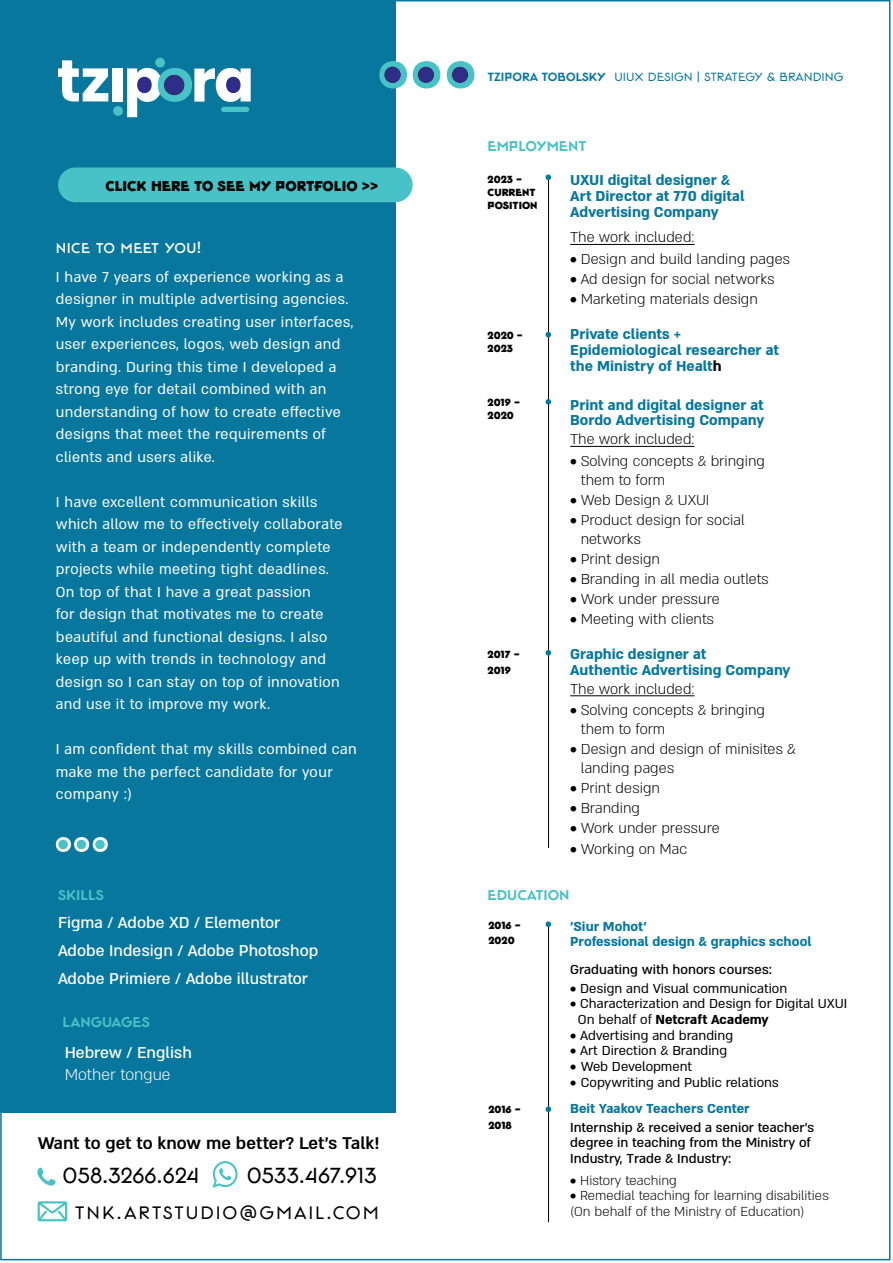
<style>
.page{position:relative;width:893px;height:1263px;background:#fff}
.page>*{position:absolute;margin:0;border:0;box-sizing:border-box;transform-origin:0 0}
.t1{font:300 25.35px "Anomalia 1.0 AAA";color:#000}
.t2{font:300 21px "Anomalia 1.0 AAA";color:#000}
.t3{font:19.5px "Almoni M Lv 5 AAA D Bold";letter-spacing:-.005em;color:#000}
.t4{font:500 18px/27.8px "Almoni M Lv 5 AAA";color:#fff}
.t5{font:300 18px "Almoni M Lv 5 AAA";color:#fff}
.t6{font:16.5px/22.5px "Almoni M Lv 5 AAA";letter-spacing:.02em;color:#fff}
.t7{font:300 16.5px/18.8px "Almoni M Lv 5 AAA";color:#000}
.t8{font:700 16.5px/15.8px "Almoni M Lv 5 AAA";color:#07779d}
.t9{font:500 16.5px "Anomalia M Lv 2 AAA";color:#47c2c7}
.t10{font:700 16.5px "Anomalia M Lv 2 AAA";color:#000}
.t11{font:16.5px "Anomalia 1.0 AAA";letter-spacing:.02em;color:#fff}
.t12{font:15px/15.8px "Almoni M Lv 5 AAA";color:#000}
.t13{font:500 15px/15.8px "Almoni M Lv 5 AAA";color:#000}
.t14{font:300 15px/15.8px "Almoni M Lv 5 AAA";color:#000}
.t15{font:700 15px/15px "Almoni M Lv 5 AAA";color:#07779d}
.t16{font:300 13.8px "Anomalia 1.0 AAA";color:#07779d}
.t17{font:500 13.8px "Anomalia 1.0 AAA";color:#07779d}
.t18{font:700 12px/12.8px "Anomalia 1.0 AAA";color:#000}
.s1{color:#000}
.s2{font-weight:300}
.s3{font-weight:700}
</style>
<div class="page">
<div style="left:0;top:0;width:395px;height:1112px;background:#07779d"></div>
<hr style="left:570px;top:244px;width:124px;height:1px;background:#000">
<hr style="left:570px;top:446px;width:124px;height:1px;background:#000">
<hr style="left:570px;top:695px;width:124px;height:1px;background:#000">
<hr style="left:548px;top:175px;width:1px;height:673px;background:#000">
<hr style="left:548px;top:924px;width:1px;height:298px;background:#000">
<svg style="left:546px;top:174px;width:5px;height:6px"></svg>
<svg style="left:546px;top:332px;width:5px;height:5px"></svg>
<svg style="left:546px;top:399px;width:5px;height:6px"></svg>
<svg style="left:546px;top:650px;width:5px;height:6px"></svg>
<svg style="left:546px;top:921px;width:5px;height:6px"></svg>
<svg style="left:546px;top:1106px;width:5px;height:6px"></svg>
<svg style="left:37px;top:1201px;width:31px;height:21px"></svg>
<svg style="left:212px;top:1161px;width:25px;height:27px"></svg>
<svg style="left:37px;top:1167px;width:19px;height:19px"></svg>
<div style="left:58px;top:167px;width:355px;height:35px;background:#47c2c7;border-radius:17px"></div>
<svg style="left:379px;top:61px;width:28px;height:27px"></svg>
<svg style="left:413px;top:61px;width:27px;height:27px"></svg>
<svg style="left:447px;top:61px;width:27px;height:27px"></svg>
<svg style="left:56px;top:837px;width:52px;height:15px"></svg>
<svg style="left:58px;top:60px;width:50px;height:41px"></svg>
<div style="left:113px;top:68px;width:10px;height:33px;background:#fff"></div>
<div style="left:113px;top:106px;width:10px;height:10px;background:#47c2c7;border-radius:50%"></div>
<div style="left:155px;top:58px;width:10px;height:9px;background:#47c2c7;border-radius:50%"></div>
<svg style="left:127px;top:68px;width:124px;height:49px"></svg>
<div style="left:221px;top:107px;width:28px;height:5px;background:#47c2c7;border-radius:3px"></div>
<p class="t10" style="left:105px;top:173px;width:274px">CLICK HERE TO SEE MY PORTFOLIO &lt;&lt;</p>
<p class="t11" style="left:56px;top:238px;width:147px">NICE TO MEET YOU!</p>
<p class="t6" style="left:56px;top:265px;width:299px">I have 7 years of experience working as a designer in multiple advertising agencies.<br>My work includes creating user interfaces, user experiences, logos, web design and branding. During this time I developed a strong eye for detail combined with an understanding of how to create effective designs that meet the requirements of clients and users alike.</p>
<p class="t6" style="left:56px;top:490px;width:288px">I have excellent communication skills which allow me to effectively collaborate with a team or independently complete projects while meeting tight deadlines.<br>On top of that I have a great passion<br>for design that motivates me to create beautiful and functional designs I. also keep up with trends in technology and design so I can stay on top of innovation and use toit improve my work.</p>
<p class="t6" style="left:56px;top:738px;width:303px">I am confident that my skills combined can make me the perfect candidate for your company (:</p>
<p class="t9" style="left:58px;top:883px;width:47px">SKILLS</p>
<p class="t4" style="left:58px;top:908px;width:262px">Figma / Adobe XD / Elementor<br>Adobe Indesign / Adobe Photoshop<br>Adobe Primiere / Adobe illustrator</p>
<p class="t9" style="left:63px;top:1010px;width:89px">LANGUAGES</p>
<p class="t4" style="left:65px;top:1038px;width:129px">Hebrew / English</p>
<p class="t5" style="left:65px;top:1064px;width:107px">Mother tongue</p>
<p class="t3" style="left:38px;top:1131px;width:343px">Want to get to know me better? Let s' Talk!</p>
<h1 class="t1" style="left:63px;top:1160px;width:138px">058.3266.624</h1>
<h1 class="t1" style="left:247px;top:1160px;width:132px">0533.467.913</h1>
<p class="t2" style="left:223px;top:1200px;width:158px">O@GMAI L.COM</p>
<p class="t2" style="left:75px;top:1200px;width:63px">TN K.ARTSTUDI</p>
<p class="t17" style="left:488px;top:68px;width:120px">TZIPORA TOBOLSKY</p>
<p class="t16" style="left:614px;top:69px;width:230px">UIUX DESIGN | STRATEGY &amp; BRANDING</p>
<p class="t9" style="left:488px;top:135px;width:100px">EMPLOYMENT</p>
<p class="t18" style="left:488px;top:173px;width:51px">2023 -<br>CURRENT<br>POSITION</p>
<p class="t18" style="left:488px;top:328px;width:37px">2020 -<br>2023</p>
<p class="t18" style="left:488px;top:396px;width:34px">2019 -<br>2020</p>
<p class="t18" style="left:488px;top:646px;width:34px;line-height:15.8px">2017 -<br>2019</p>
<p class="t8" style="left:570px;top:172px;width:176px">UXUI digital designer &amp;<br>Art Director at 770 digital<br>Advertising Company</p>
<p class="t7" style="left:570px;top:228px;width:126px">The work included:</p>
<p class="t7" style="left:570px;top:249px;width:221px">• Design and build landing pages</p>
<p class="t7" style="left:570px;top:269px;width:206px">• Ad design for social networks</p>
<p class="t7" style="left:570px;top:290px;width:189px">• Marketing materials design</p>
<p class="t8" style="left:570px;top:326px;width:210px">Private clients +<br>Epidemiological researcher at the Ministry of Healt<span class="s1">h</span></p>
<p class="t8" style="left:570px;top:396px;width:196px">Print and digital designer at<br>Bordo Advertising Company</p>
<p class="t7" style="left:570px;top:429px;width:126px">The work included:</p>
<p class="t7" style="left:581px;top:451px;width:186px;text-indent:-10px">• Solving concepts &amp; bringing them to form</p>
<p class="t7" style="left:570px;top:490px;width:141px">• Web Design &amp; UXUI</p>
<p class="t7" style="left:581px;top:510px;width:166px;text-indent:-10px">• Product design for social networks</p>
<p class="t7" style="left:570px;top:549px;width:91px">• Print design</p>
<p class="t7" style="left:570px;top:569px;width:200px">• Branding in all media outlets</p>
<p class="t7" style="left:570px;top:589px;width:151px">• Work under pressure</p>
<p class="t7" style="left:570px;top:610px;width:145px">• Meeting with clients</p>
<p class="t8" style="left:570px;top:645px;width:222px">Graphic designer at<br>Authentic Advertising Company</p>
<p class="t7" style="left:570px;top:679px;width:126px">The work included:</p>
<p class="t7" style="left:581px;top:700px;width:186px;text-indent:-10px">• Solving concepts &amp; bringing them to form</p>
<p class="t7" style="left:581px;top:739px;width:217px;text-indent:-10px">• Design and design of minisites &amp; landing pages</p>
<p class="t7" style="left:570px;top:778px;width:91px">• Print design</p>
<p class="t7" style="left:570px;top:798px;width:71px">• Branding</p>
<p class="t7" style="left:570px;top:819px;width:151px">• Work under pressure</p>
<p class="t7" style="left:570px;top:839px;width:119px">• Working on Mac</p>
<p class="t9" style="left:488px;top:883px;width:84px">EDUCATION</p>
<p class="t18" style="left:488px;top:917px;width:34px;line-height:15.8px">2016 -<br>2020</p>
<p class="t18" style="left:488px;top:1101px;width:34px;line-height:15.8px">2016 -<br>2018</p>
<p class="t15" style="left:570px;top:918px;width:243px">'Siur Mohot'<br>Professional design &amp; graphics school</p>
<p class="t13" style="left:570px;top:961px;width:203px">Graduating with honors courses:</p>
<p class="t12" style="left:570px;top:980px;width:219px"><span class="s2">•</span> Design and Visual communication</p>
<p class="t12" style="left:578px;top:995px;width:271px;text-indent:-8px">• Characterization and Design for Digital UXUI<br>On behalf of <span class="s3">Netcraft Academy</span></p>
<p class="t12" style="left:570px;top:1027px;width:164px">• Advertising and branding</p>
<p class="t12" style="left:570px;top:1042px;width:159px">• Art Direction &amp; Branding</p>
<p class="t12" style="left:570px;top:1058px;width:124px">• Web Development</p>
<p class="t12" style="left:570px;top:1074px;width:210px">• Copywriting and Public relations</p>
<p class="t15" style="left:570px;top:1100px;width:181px">Beit Yaakov Teachers Center</p>
<p class="t13" style="left:570px;top:1119px;width:245px">Internship &amp; received a senior teacher s' degree in teaching from the Ministry of<br>Industry, Trade &amp; Industry:</p>
<p class="t14" style="left:570px;top:1172px;width:108px">• History teaching</p>
<p class="t14" style="left:570px;top:1188px;width:260px">• Remedial teaching for learning disabilities (On behalf of the Ministry of Education(</p>
</div>
